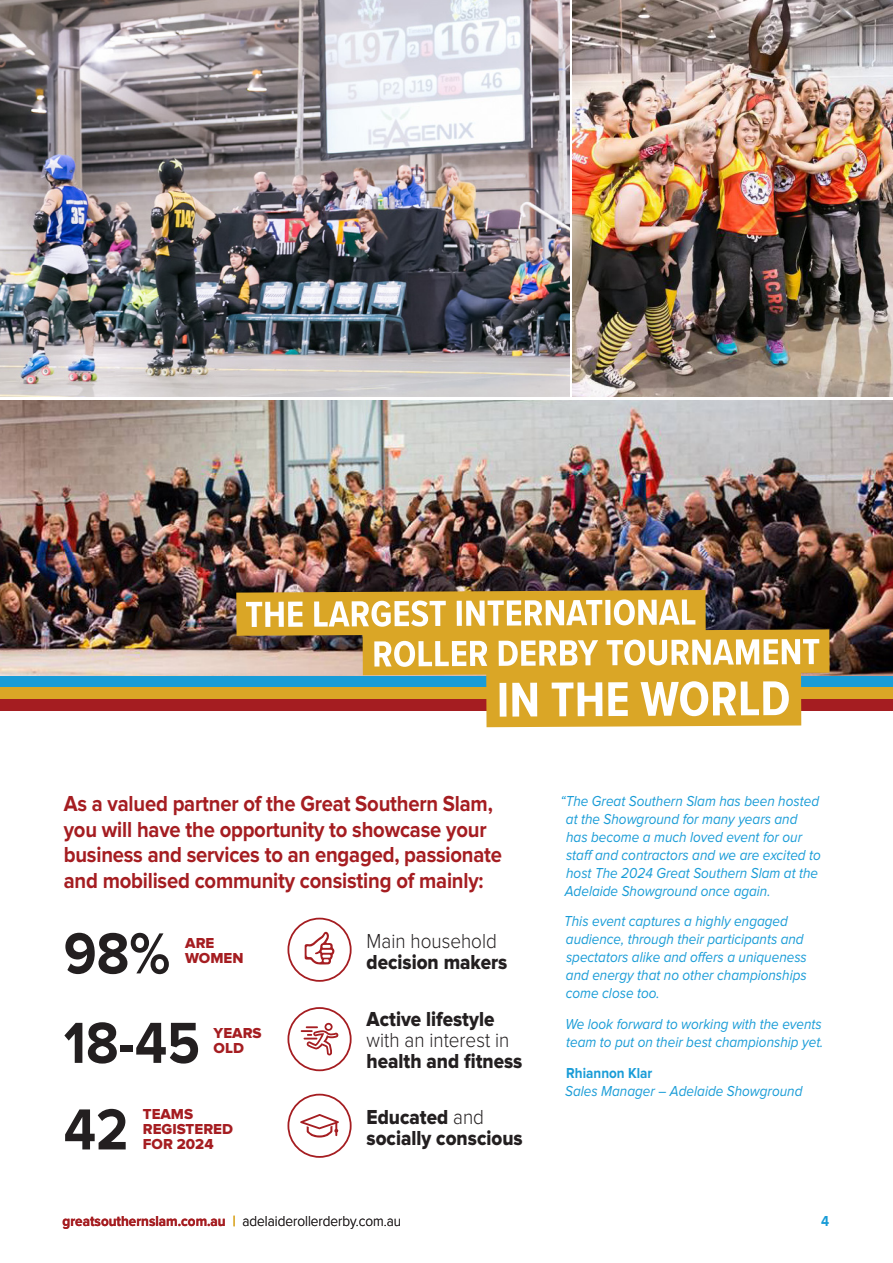
<style>
.page{position:relative;width:893px;height:1263px;background:#fff}
.page>*{position:absolute;margin:0;border:0;box-sizing:border-box;transform-origin:0 0}
.t1{font:700 60px "Proxima Nova";color:#231f20;scale:.9 1}
.t2{font:700 22.5px/25.5px "Proxima Nova";letter-spacing:-.01em;color:#a51d21;scale:.9 1}
.t3{font:21px/21px "Proxima Nova Extrabld";color:#231f20;scale:.9 1}
.t4{font:italic 15px/18px "Proxima Nova";color:#199cd7;scale:.9 1}
.t5{font:300 15px "Proxima Nova";color:#231f20;scale:.9 1}
.t6{font:15px "Proxima Nova Extrabld";color:#a51d21}
.t7{font:700 15px "Proxima Nova";color:#199cd7;scale:.9 1}
.s1{font-family:"Proxima Nova";font-weight:300}
.s2{font-weight:700;color:#a51d21}
.s3{font-weight:700;color:#daa626}
.s4{font-weight:700;font-style:normal}
</style>
<div class="page">
<img style="left:0;top:400px;width:893px;height:276px">
<div style="left:0;top:676px;width:893px;height:11px;background:#199cd7"></div>
<div style="left:0;top:687px;width:893px;height:12px;background:#daa626"></div>
<div style="left:0;top:699px;width:893px;height:11px;background:#a51d21"></div>
<img style="left:0;top:0;width:569px;height:397px">
<img style="left:572px;top:0;width:321px;height:397px">
<svg style="left:236px;top:590px;width:594px;height:137px"></svg>
<div style="left:287px;top:1094px;width:65px;height:64px;border:2px solid #a51d21;border-radius:50%"></div>
<svg style="left:300px;top:1114px;width:39px;height:23px"></svg>
<div style="left:287px;top:1007px;width:65px;height:64px;border:2px solid #a51d21;border-radius:50%"></div>
<svg style="left:301px;top:1023px;width:37px;height:32px"></svg>
<div style="left:287px;top:918px;width:65px;height:64px;border:2px solid #a51d21;border-radius:50%"></div>
<svg style="left:305px;top:931px;width:30px;height:34px"></svg>
<p class="t2" style="left:64px;top:792px;width:488px">As a valued partner of the Great Southern Slam, you will have the opportunity to showcase your business and services to an engaged, passionate and mobilised community consisting of mainly:</p>
<p class="t1" style="left:64px;top:919px;width:120px">98%</p>
<p class="t6" style="left:185px;top:934px;width:31px">ARE</p>
<p class="t6" style="left:185px;top:949px;width:60px">WOMEN</p>
<p class="t1" style="left:64px;top:1008px;width:153px">18-45</p>
<p class="t6" style="left:214px;top:1024px;width:50px">YEARS</p>
<p class="t6" style="left:214px;top:1039px;width:32px">OLD</p>
<p class="t1" style="left:64px;top:1095px;width:73px">42</p>
<p class="t6" style="left:143px;top:1106px;width:52px">TEAMS</p>
<p class="t6" style="left:143px;top:1121px;width:92px">REGISTERED</p>
<p class="t6" style="left:143px;top:1136px;width:72px">FOR 2024</p>
<p class="t3" style="left:367px;top:930px;width:158px"><span class="s1">Main household </span>decision makers</p>
<p class="t3" style="left:367px;top:1009px;width:175px">Active lifestyle <span class="s1">with an interest in </span>health and fitness</p>
<p class="t3" style="left:367px;top:1106px;width:175px">Educated <span class="s1">and </span>socially conscious</p>
<p class="t5" style="left:62px;top:1212px;width:378px"><span class="s2">greatsouthernslam.com.au</span> <span class="s3">|</span> adelaiderollerderby.com.au</p>
<p class="t4" style="left:560px;top:792px;width:291px">“The Great Southern Slam has been hosted at the Showground for many years and<br>has become a much loved event for our staff and contractors and we are excited to host The 2024 Great Southern Slam at the Adelaide Showground once again.</p>
<p class="t4" style="left:564px;top:912px;width:271px">This event captures a highly engaged audience, through their participants and spectators alike and offers a uniqueness and energy that no other championships come close too.</p>
<p class="t4" style="left:565px;top:1015px;width:288px">We look forward to working with the events team to put on their best championship yet.</p>
<p class="t4" style="left:565px;top:1064px;width:265px"><span class="s4">Rhiannon Klar<br></span>Sales Manager – Adelaide Showground</p>
<p class="t7" style="left:821px;top:1212px;width:10px">4</p>
</div>
